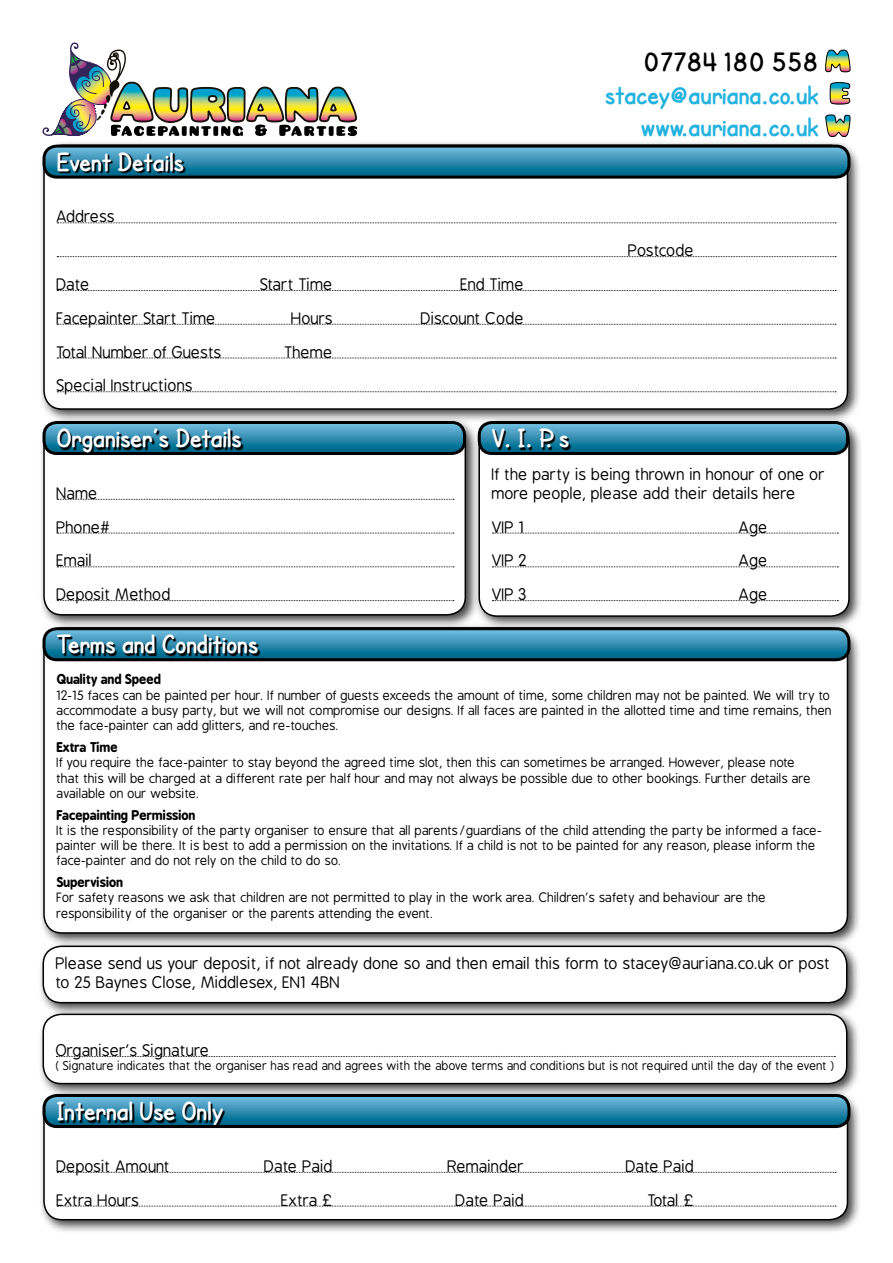
<style>
.page{position:relative;width:893px;height:1263px;background:#fff}
.page>*{position:absolute;margin:0;border:0;box-sizing:border-box;transform-origin:0 0}
.t1{font:700 27px "SF Cartoonist Hand";color:#fff}
.t2{font:700 27px/32.4px "SF Cartoonist Hand";color:#24b3df;text-align:right}
.t3{font:700 27px "SF Cartoonist Hand";color:#000}
.t4{font:15.75px/33.8px "B Preplay";letter-spacing:-.01em;color:#000}
.t5{font:12.75px/15.3px "B Preplay";letter-spacing:-.01em;color:#000}
.t6{font:700 12.75px "B Preplay";letter-spacing:-.01em;color:#000}
.t7{font:12px "B Preplay";letter-spacing:-.01em;color:#000}
</style>
<div class="page">
<div style="left:38px;top:139px;width:823px;height:284px;background:#000;opacity:.75"></div>
<div style="left:44px;top:145px;width:803px;height:264px;background:#fff;border-radius:18px"></div>
<div style="left:473px;top:416px;width:390px;height:214px;background:#000;opacity:.75"></div>
<div style="left:479px;top:422px;width:370px;height:194px;background:#fff;border-radius:18px"></div>
<div style="left:478px;top:421px;width:372px;height:196px;border:2px solid #000;border-radius:18px"></div>
<div style="left:38px;top:416px;width:441px;height:212px;background:#000;opacity:.75"></div>
<div style="left:44px;top:422px;width:421px;height:193px;background:#fff;border-radius:18px"></div>
<div style="left:43px;top:421px;width:423px;height:194px;border:2px solid #000;border-radius:18px"></div>
<div style="left:37px;top:940px;width:823px;height:76px;background:#000;opacity:.75"></div>
<div style="left:43px;top:946px;width:804px;height:57px;background:#fff;border-radius:18px"></div>
<div style="left:43px;top:945px;width:804px;height:58px;border:2px solid #000;border-radius:18px"></div>
<div style="left:37px;top:1008px;width:823px;height:89px;background:#000;opacity:.75"></div>
<div style="left:43px;top:1014px;width:804px;height:69px;background:#fff;border-radius:18px"></div>
<div style="left:43px;top:1013px;width:804px;height:71px;border:2px solid #000;border-radius:18px"></div>
<svg style="left:43px;top:43px;width:314px;height:93px"></svg>
<svg style="left:825px;top:50px;width:25px;height:22px"></svg>
<svg style="left:829px;top:82px;width:21px;height:23px"></svg>
<svg style="left:826px;top:115px;width:24px;height:22px"></svg>
<svg style="left:44px;top:146px;width:805px;height:31px"></svg>
<div style="left:43px;top:145px;width:807px;height:34px;border:3px solid #000;border-radius:13px"></div>
<svg style="left:479px;top:422px;width:368px;height:31px"></svg>
<div style="left:478px;top:421px;width:371px;height:34px;border:3px solid #000;border-radius:13px"></div>
<svg style="left:44px;top:422px;width:421px;height:31px"></svg>
<div style="left:43px;top:421px;width:423px;height:34px;border:3px solid #000;border-radius:13px"></div>
<svg style="left:58px;top:154px;width:128px;height:20px"></svg>
<svg style="left:493px;top:430px;width:78px;height:20px"></svg>
<svg style="left:58px;top:430px;width:186px;height:25px"></svg>
<svg style="left:57px;top:222px;width:779px;height:1px"></svg>
<svg style="left:57px;top:256px;width:779px;height:1px"></svg>
<svg style="left:57px;top:290px;width:779px;height:1px"></svg>
<svg style="left:57px;top:324px;width:779px;height:1px"></svg>
<svg style="left:57px;top:358px;width:779px;height:1px"></svg>
<svg style="left:57px;top:391px;width:779px;height:1px"></svg>
<svg style="left:492px;top:533px;width:346px;height:1px"></svg>
<svg style="left:492px;top:566px;width:346px;height:1px"></svg>
<svg style="left:492px;top:600px;width:346px;height:1px"></svg>
<svg style="left:57px;top:499px;width:397px;height:1px"></svg>
<svg style="left:57px;top:533px;width:397px;height:1px"></svg>
<svg style="left:57px;top:566px;width:397px;height:1px"></svg>
<svg style="left:57px;top:600px;width:397px;height:1px"></svg>
<svg style="left:56px;top:1056px;width:779px;height:1px"></svg>
<div style="left:38px;top:1089px;width:823px;height:144px;background:#000;opacity:.75"></div>
<div style="left:44px;top:1095px;width:803px;height:125px;background:#fff;border-radius:18px"></div>
<div style="left:43px;top:1094px;width:805px;height:126px;border:2px solid #000;border-radius:18px"></div>
<svg style="left:44px;top:1095px;width:805px;height:31px"></svg>
<div style="left:43px;top:1094px;width:807px;height:34px;border:3px solid #000;border-radius:13px"></div>
<svg style="left:58px;top:1103px;width:167px;height:24px"></svg>
<svg style="left:57px;top:1172px;width:779px;height:1px"></svg>
<svg style="left:57px;top:1206px;width:779px;height:1px"></svg>
<div style="left:38px;top:622px;width:823px;height:324px;background:#000;opacity:.75"></div>
<div style="left:44px;top:628px;width:803px;height:305px;background:#fff;border-radius:18px"></div>
<svg style="left:44px;top:629px;width:805px;height:31px"></svg>
<div style="left:43px;top:627px;width:807px;height:34px;border:3px solid #000;border-radius:13px"></div>
<svg style="left:58px;top:636px;width:202px;height:21px"></svg>
<h1 class="t1" style="left:57px;top:146px;width:129px">Event Details</h1>
<p class="t4" style="left:57px;top:200px;width:60px">Address</p>
<p class="t4" style="left:57px;top:268px;width:35px">Date</p>
<p class="t4" style="left:261px;top:268px;width:74px">Start Time</p>
<p class="t4" style="left:461px;top:268px;width:65px">End Time</p>
<p class="t4" style="left:57px;top:302px;width:161px">Facepainter Start Time</p>
<p class="t4" style="left:292px;top:302px;width:43px">Hours</p>
<p class="t4" style="left:421px;top:302px;width:105px">Discount Code</p>
<p class="t4" style="left:57px;top:336px;width:167px">Total Number of Guests</p>
<p class="t4" style="left:285px;top:336px;width:50px">Theme</p>
<p class="t4" style="left:57px;top:369px;width:138px">Special Instructions</p>
<h1 class="t1" style="left:57px;top:423px;width:187px">Organiser’s Details</h1>
<h1 class="t1" style="left:492px;top:423px;width:79px">V. I. P. s</h1>
<h1 class="t3" style="left:643px;top:47px;width:177px">07784 180 558</h1>
<h1 class="t2" style="left:605px;top:78px;width:215px">stacey@auriana.co.uk www.auriana.co.uk</h1>
<p class="t4" style="left:628px;top:234px;width:68px">Postcode</p>
<p class="t4" style="left:57px;top:477px;width:116px">Name<br>Phone#<br>Email<br>Deposit Method</p>
<p class="t4" style="left:492px;top:465px;width:335px;line-height:18.9px">If the party is being thrown in honour of one or more people, please add their details here</p>
<p class="t4" style="left:492px;top:511px;width:35px">VIP 1</p>
<p class="t4" style="left:739px;top:511px;width:31px">Age</p>
<p class="t4" style="left:492px;top:544px;width:37px">VIP 2</p>
<p class="t4" style="left:739px;top:544px;width:31px">Age</p>
<p class="t4" style="left:492px;top:578px;width:37px">VIP 3</p>
<p class="t4" style="left:739px;top:578px;width:31px">Age</p>
<h1 class="t1" style="left:57px;top:629px;width:203px">Terms and Conditions</h1>
<p class="t6" style="left:57px;top:672px;width:106px">Quality and Speed</p>
<p class="t5" style="left:57px;top:688px;width:777px;text-align:justify">12-15 faces can be painted per hour. If number of guests exceeds the amount of time, some children may not be painted. We will try to accommodate a busy party, but we will not compromise our designs. If all faces are painted in the allotted time and time remains, then the face-painter can add glitters, and re-touches.</p>
<p class="t6" style="left:57px;top:739px;width:62px">Extra Time</p>
<p class="t5" style="left:57px;top:755px;width:756px">If you require the face-painter to stay beyond the agreed time slot, then this can sometimes be arranged. However, please note that this will be charged at a different rate per half hour and may not always be possible due to other bookings. Further details are available on our website.</p>
<p class="t6" style="left:57px;top:807px;width:140px">Facepainting Permission</p>
<p class="t5" style="left:57px;top:823px;width:767px">It is the responsibility of the party organiser to ensure that all parents/guardians of the child attending the party be informed a face&shy;painter will be there. It is best to add a permission on the invitations. If a child is not to be painted for any reason, please inform the face-painter and do not rely on the child to do so.</p>
<p class="t6" style="left:57px;top:875px;width:68px">Supervision</p>
<p class="t5" style="left:57px;top:891px;width:711px">For safety reasons we ask that children are not permitted to play in the work area. Children’s safety and behaviour are the responsibility of the organiser or the parents attending the event.</p>
<p class="t4" style="left:56px;top:954px;width:776px;line-height:18.9px">Please send us your deposit, if not already done so and then email this form to stacey@auriana.co.uk or post to 25 Baynes Close, Middlesex, EN1 4BN</p>
<p class="t4" style="left:56px;top:1034px;width:155px">Organiser’s Signature</p>
<p class="t7" style="left:56px;top:1060px;width:780px">( Signature indicates that the organiser has read and agrees with the above terms and conditions but is not required until the day of the event )</p>
<h1 class="t1" style="left:57px;top:1096px;width:168px">Internal Use Only</h1>
<p class="t4" style="left:57px;top:1150px;width:115px">Deposit Amount</p>
<p class="t4" style="left:265px;top:1150px;width:70px">Date Paid</p>
<p class="t4" style="left:448px;top:1150px;width:78px">Remainder</p>
<p class="t4" style="left:626px;top:1150px;width:70px">Date Paid</p>
<p class="t4" style="left:57px;top:1184px;width:84px">Extra Hours</p>
<p class="t4" style="left:282px;top:1184px;width:53px">Extra £</p>
<p class="t4" style="left:456px;top:1184px;width:70px">Date Paid</p>
<p class="t4" style="left:648px;top:1184px;width:48px">Total £</p>
</div>
